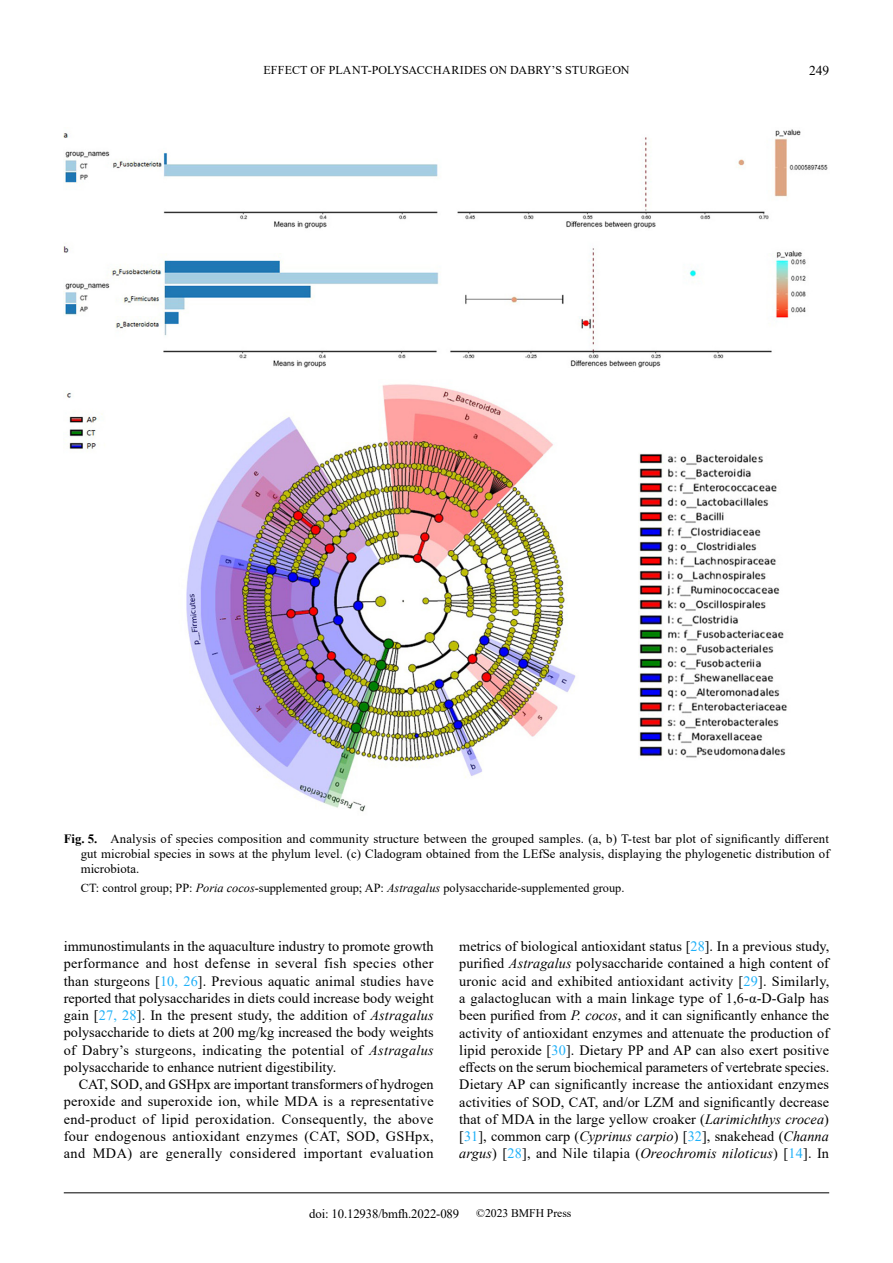
<style>
.page{position:relative;width:893px;height:1263px;background:#fff}
.page>*{position:absolute;margin:0;border:0;box-sizing:border-box;transform-origin:0 0}
.t1{font:14.25px/17.2px "Times New Roman";letter-spacing:.005em;color:#000;text-align:justify}
.t2{font:13.5px "Times New Roman";color:#000}
.t3{font:12.75px/15px "Times New Roman";letter-spacing:.005em;color:#000;text-align:justify}
.t4{font:12.3px "Times New Roman";color:#000}
.t5{font:12px "Times New Roman";letter-spacing:.01em;color:#000}
.t6{font:11.7px "Times New Roman";letter-spacing:-.005em;color:#000}
.s1{font-weight:700}
.s2{font-style:italic}
.s3{color:#1eb0f8}
</style>
<div class="page">
<hr style="left:64px;top:1192px;width:765px;height:1px;background:#000">
<img style="left:64px;top:129px;width:764px;height:683px">
<p class="t5" style="left:263px;top:61px;width:368px">EFFECT OF PLANT-POLYSACCHARIDES ON DABRY’S STURGEON</p>
<p class="t2" style="left:809px;top:61px;width:22px">249</p>
<p class="t3" style="left:81px;top:831px;width:750px;text-indent:-17px"><span class="s1">Fig. 5.</span> Analysis of species composition and community structure between the grouped samples. (a, b) T-test bar plot of significantly different gut microbial species in sows at the phylum level. (c) Cladogram obtained from the LEfSe analysis, displaying the phylogenetic distribution of microbiota.</p>
<p class="t4" style="left:81px;top:879px;width:545px">CT: control group; PP: <span class="s2">Poria cocos-</span>supplemented group; AP: <span class="s2">Astragalus</span> polysaccharide-supplemented group.</p>
<p class="t1" style="left:64px;top:937px;width:371px">immunostimulants in the aquaculture industry to promote growth performance and host defense in several fish species other than sturgeons [<span class="s3">10, 26</span>]. Previous aquatic animal studies have reported that polysaccharides in diets could increase body weight gain [<span class="s3">27, 28</span>]. In the present study, the addition of <span class="s2">Astragalus </span>polysaccharide to diets at 200 mg/kg increased the body weights of Dabry’s sturgeons, indicating the potential of <span class="s2">Astragalus </span>polysaccharide to enhance nutrient digestibility.</p>
<p class="t1" style="left:64px;top:1075px;width:371px;text-indent:15px">CAT, SOD, and GSHpx are important transformers of hydrogen peroxide and superoxide ion, while MDA is a representative end-product of lipid peroxidation. Consequently, the above four endogenous antioxidant enzymes (CAT, SOD, GSHpx, and MDA) are generally considered important evaluation</p>
<p class="t1" style="left:459px;top:937px;width:372px">metrics of biological antioxidant status [<span class="s3">28</span>]. In a previous study, purified <span class="s2">Astragalus</span> polysaccharide contained a high content of uronic acid and exhibited antioxidant activity [<span class="s3">29</span>]. Similarly, a galactoglucan with a main linkage type of 1,6-α-D-Galp has been purified from <span class="s2">P. cocos</span>, and it can significantly enhance the activity of antioxidant enzymes and attenuate the production of lipid peroxide [<span class="s3">30</span>]. Dietary PP and AP can also exert positive effects on the serum biochemical parameters of vertebrate species.<br>Dietary AP can significantly increase the antioxidant enzymes activities of SOD, CAT, and/or LZM and significantly decrease that of MDA in the large yellow croaker (<span class="s2">Larimichthys crocea</span>) [<span class="s3">31</span>], common carp (<span class="s2">Cyprinus carpio</span>) [<span class="s3">32</span>], snakehead (<span class="s2">Channa argus</span>) [<span class="s3">28</span>], and Nile tilapia (<span class="s2">Oreochromis niloticus</span>) [<span class="s3">14</span>]. In</p>
<p class="t3" style="left:309px;top:1206px;width:152px">doi: 10.12938/bmfh.2022-089</p>
<p class="t6" style="left:476px;top:1205px;width:97px">©2023 BMFH Press</p>
</div>
